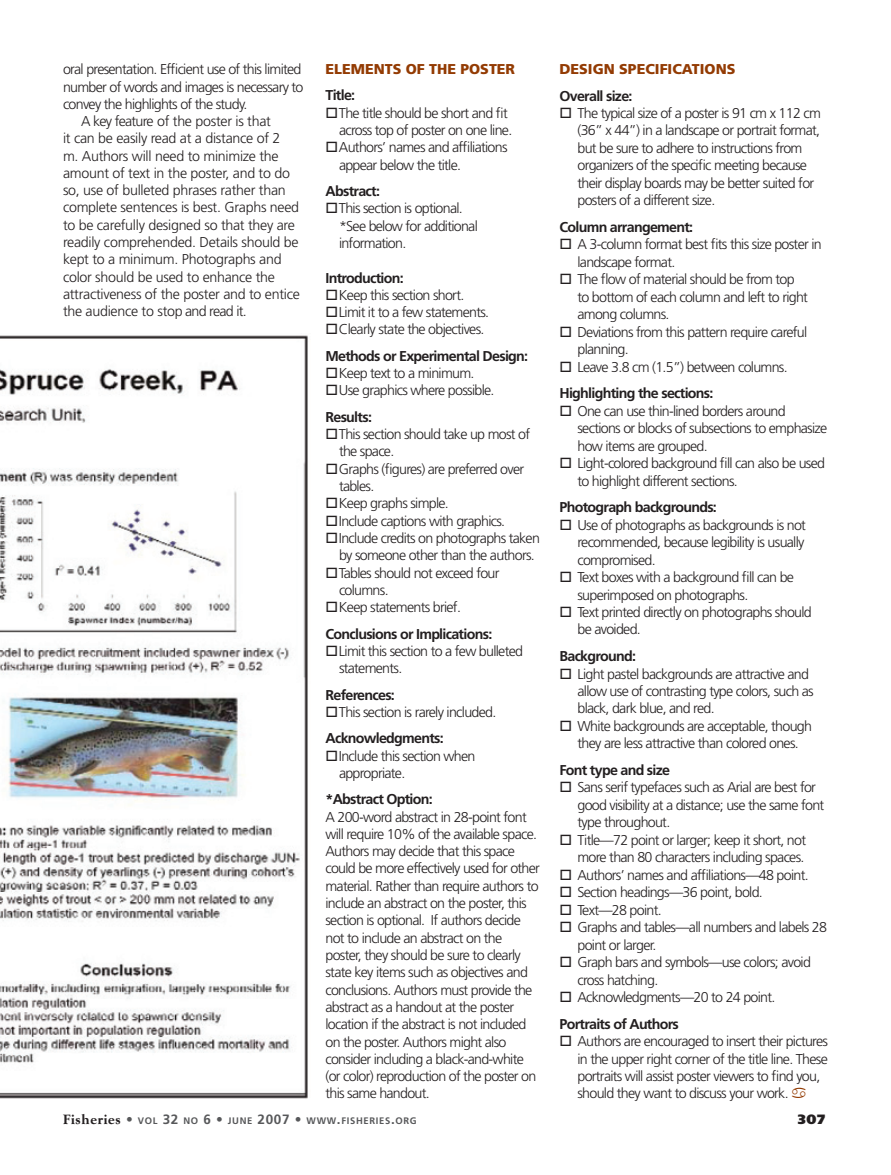
<style>
.page{position:relative;width:891px;height:1175px;background:#fff}
.page>*{position:absolute;margin:0;border:0;box-sizing:border-box;transform-origin:0 0}
.t1{font:300 14.25px/17.4px "Frutiger";letter-spacing:-.05em;color:#231f20}
.t2{font:300 14.25px "Frutiger";letter-spacing:-.02em;color:#231f20}
.t3{font:700 14.25px/26.4px "Frutiger";letter-spacing:-.05em;color:#231f20}
.t4{font:900 14.25px "Frutiger";color:#933b03}
.t5{font:900 13.5px "Frutiger";color:#231f20}
.t6{font:700 9.45px "Frutiger";letter-spacing:.07em;color:#57585a}
.s1{font-weight:300}
.s2{font-weight:700}
.s3{font-family:"Goudy Black S Si";font-weight:800;font-size:13.5px;color:#231f20}
.s4{font-weight:300;font-size:13.5px}
.s5{font-size:13.5px}
</style>
<div class="page">
<img style="left:14px;top:335px;width:294px;height:764px">
<img style="left:0;top:335px;width:14px;height:764px">
<p class="t1" style="left:63px;top:61px;width:240px">oral presentation. Efficient use of this limited</p>
<p class="t1" style="left:63px;top:78px;width:242px">number of words and images is necessary to</p>
<p class="t1" style="left:63px;top:95px;width:186px">convey the highlights of the study.</p>
<p class="t2" style="left:81px;top:113px;width:191px">A key feature of the poster is that</p>
<p class="t2" style="left:63px;top:130px;width:219px">it can be easily read at a distance of 2</p>
<p class="t2" style="left:63px;top:148px;width:217px">m. Authors will need to minimize the</p>
<p class="t2" style="left:63px;top:165px;width:229px">amount of text in the poster, and to do</p>
<p class="t2" style="left:63px;top:182px;width:224px">so, use of bulleted phrases rather than</p>
<p class="t2" style="left:63px;top:199px;width:238px">complete sentences is best. Graphs need</p>
<p class="t2" style="left:63px;top:217px;width:233px">to be carefully designed so that they are</p>
<p class="t2" style="left:63px;top:234px;width:237px">readily comprehended. Details should be</p>
<p class="t2" style="left:63px;top:251px;width:220px">kept to a minimum. Photographs and</p>
<p class="t2" style="left:63px;top:268px;width:214px">color should be used to enhance the</p>
<p class="t2" style="left:63px;top:286px;width:238px">attractiveness of the poster and to entice</p>
<p class="t2" style="left:63px;top:303px;width:185px">the audience to stop and read it.</p>
<p class="t4" style="left:326px;top:60px;width:58px">ELEMENTS</p>
<p class="t4" style="left:406px;top:60px;width:108px">OF THE POSTER</p>
<p class="t3" style="left:326px;top:82px;width:31px">Title:</p>
<p class="t1" style="left:339px;top:104px;width:175px;text-indent:-14px">□The title should be short and fit across top of poster on one line.</p>
<p class="t1" style="left:339px;top:139px;width:170px;text-indent:-14px">□Authors’ names and affiliations appear below the title.</p>
<p class="t3" style="left:326px;top:178px;width:56px">Abstract:</p>
<p class="t1" style="left:339px;top:200px;width:140px;text-indent:-14px">□This section is optional. *See below for additional information.</p>
<p class="t3" style="left:326px;top:264px;width:80px">Introduction:</p>
<p class="t1" style="left:326px;top:286px;width:140px">□Keep this section short.</p>
<p class="t1" style="left:326px;top:303px;width:165px">□Limit it to a few statements.</p>
<p class="t3" style="left:326px;top:316px;width:204px">□<span class="s1">Clearly state the objectives.<br></span>Methods or Experimental Design:</p>
<p class="t1" style="left:326px;top:364px;width:151px">□Keep text to a minimum.</p>
<p class="t1" style="left:326px;top:377px;width:171px;line-height:26.4px">□ Use graphics where possible.<br><span class="s2">Results:</span></p>
<p class="t1" style="left:339px;top:425px;width:193px;text-indent:-14px">□This section should take up most of the space.</p>
<p class="t1" style="left:339px;top:460px;width:187px;text-indent:-14px">□Graphs (figures) are preferred over tables.</p>
<p class="t1" style="left:326px;top:495px;width:125px">□Keep graphs simple.</p>
<p class="t1" style="left:326px;top:512px;width:181px">□Include captions with graphics.</p>
<p class="t1" style="left:326px;top:529px;width:216px;text-align:center">□Include credits on photographs taken by someone other than the authors.</p>
<p class="t1" style="left:339px;top:564px;width:162px;text-indent:-14px">□Tables should not exceed four columns.</p>
<p class="t3" style="left:326px;top:594px;width:168px">□<span class="s1">Keep statements brief.<br></span>Conclusions or Implications:</p>
<p class="t1" style="left:339px;top:642px;width:186px;text-indent:-14px">□Limit this section to a few bulleted statements.</p>
<p class="t3" style="left:326px;top:681px;width:71px">References:</p>
<p class="t1" style="left:326px;top:698px;width:172px;line-height:26.4px">□This section is rarely included.<br><span class="s2">Acknowledgments:</span></p>
<p class="t1" style="left:339px;top:747px;width:138px;text-indent:-14px">□Include this section when appropriate.</p>
<p class="t3" style="left:326px;top:786px;width:109px">*Abstract Option:</p>
<p class="t1" style="left:326px;top:808px;width:216px">A 200-word abstract in 28-point font will require 10% of the available space.<br>Authors may decide that this space could be more effectively used for other material. Rather than require authors to include an abstract on the poster, this section is optional. If authors decide not to include an abstract on the poster, they should be sure to clearly state key items such as objectives and conclusions. Authors must provide the abstract as a handout at the poster location if the abstract is not included on the poster. Authors might also consider including a black-and-white (or color) reproduction of the poster on this same handout.</p>
<p class="t4" style="left:560px;top:60px;width:30px">DESIGN</p>
<p class="t4" style="left:619px;top:60px;width:35px">SPECIFICATI</p>
<p class="t4" style="left:705px;top:60px;width:22px">ONS</p>
<p class="t3" style="left:560px;top:82px;width:75px">Overall size:</p>
<p class="t1" style="left:578px;top:104px;width:245px;text-indent:-18px">□ The typical size of a poster is 91 cm x 112 cm (36” x 44”) in a landscape or portrait format, but be sure to adhere to instructions from organizers of the specific meeting because their display boards may be better suited for posters of a different size.</p>
<p class="t3" style="left:560px;top:214px;width:135px">Column arrangement:</p>
<p class="t1" style="left:578px;top:236px;width:246px;text-indent:-18px">□ A 3-column format best fits this size poster in landscape format.</p>
<p class="t1" style="left:578px;top:271px;width:232px;text-indent:-18px">□ The flow of material should be from top to bottom of each column and left to right among columns.</p>
<p class="t1" style="left:578px;top:323px;width:231px;text-indent:-18px">□ Deviations from this pattern require careful planning.</p>
<p class="t1" style="left:560px;top:353px;width:230px;line-height:26.7px">□ Leave 3.8 cm (1.5”) between columns.<br><span class="s2">Highlighting the sections:</span></p>
<p class="t1" style="left:578px;top:402px;width:251px;text-indent:-18px">□ One can use thin-lined borders around sections or blocks of subsections to emphasize how items are grouped.</p>
<p class="t1" style="left:578px;top:454px;width:249px;text-indent:-18px">□ Light-colored background fill can also be used to highlight different sections.</p>
<p class="t3" style="left:560px;top:494px;width:159px">Photograph backgrounds:</p>
<p class="t1" style="left:578px;top:516px;width:230px;text-align:justify;text-indent:-18px">□ Use of photographs as backgrounds is not recommended, because legibility is usually compromised.</p>
<p class="t1" style="left:578px;top:568px;width:218px;text-indent:-18px">□ Text boxes with a background fill can be superimposed on photographs.</p>
<p class="t1" style="left:578px;top:603px;width:236px;text-indent:-18px">□ Text printed directly on photographs should be avoided.</p>
<p class="t3" style="left:560px;top:643px;width:78px">Background:</p>
<p class="t1" style="left:578px;top:665px;width:238px;text-indent:-18px">□ Light pastel backgrounds are attractive and allow use of contrasting type colors, such as black, dark blue, and red.</p>
<p class="t1" style="left:560px;top:717px;width:254px;text-align:center">□ White backgrounds are acceptable, though they are less attractive than colored ones.</p>
<p class="t3" style="left:560px;top:756px;width:112px">Font type and size</p>
<p class="t1" style="left:578px;top:779px;width:248px;text-indent:-18px">□ Sans serif typefaces such as Arial are best for good visibility at a distance; use the same font type throughout.</p>
<p class="t1" style="left:560px;top:831px;width:248px;text-align:right">□ Title—72 point or larger; keep it short, not more than 80 characters including spaces.</p>
<p class="t1" style="left:560px;top:866px;width:251px">□ Authors’ names and affiliations—48 point.</p>
<p class="t1" style="left:560px;top:883px;width:205px">□ Section headings—36 point, bold.</p>
<p class="t1" style="left:560px;top:901px;width:104px">□ Text—28 point.</p>
<p class="t1" style="left:578px;top:918px;width:251px;text-indent:-18px">□ Graphs and tables—all numbers and labels 28 point or larger.</p>
<p class="t1" style="left:578px;top:953px;width:235px;text-indent:-18px">□ Graph bars and symbols—use colors; avoid cross hatching.</p>
<p class="t1" style="left:560px;top:983px;width:217px;line-height:26.7px">□ Acknowledgments—20 to 24 point.<br><span class="s2">Portraits of Authors</span></p>
<p class="t1" style="left:578px;top:1032px;width:252px;text-indent:-18px">□ Authors are encouraged to insert their pictures in the upper right corner of the title line. These portraits will assist poster viewers to find you, should they want to discuss your work.</p>
<p class="t6" style="left:63px;top:1115px;width:355px"><span class="s3">Fisheries</span> <span class="s4">•</span> vol <span class="s5">32</span> no <span class="s5">6 •</span> june <span class="s5">2007 •</span> www<span class="s5">.</span>fisheries<span class="s5">.</span>org</p>
<p class="t5" style="left:798px;top:1111px;width:29px">307</p>
</div>
